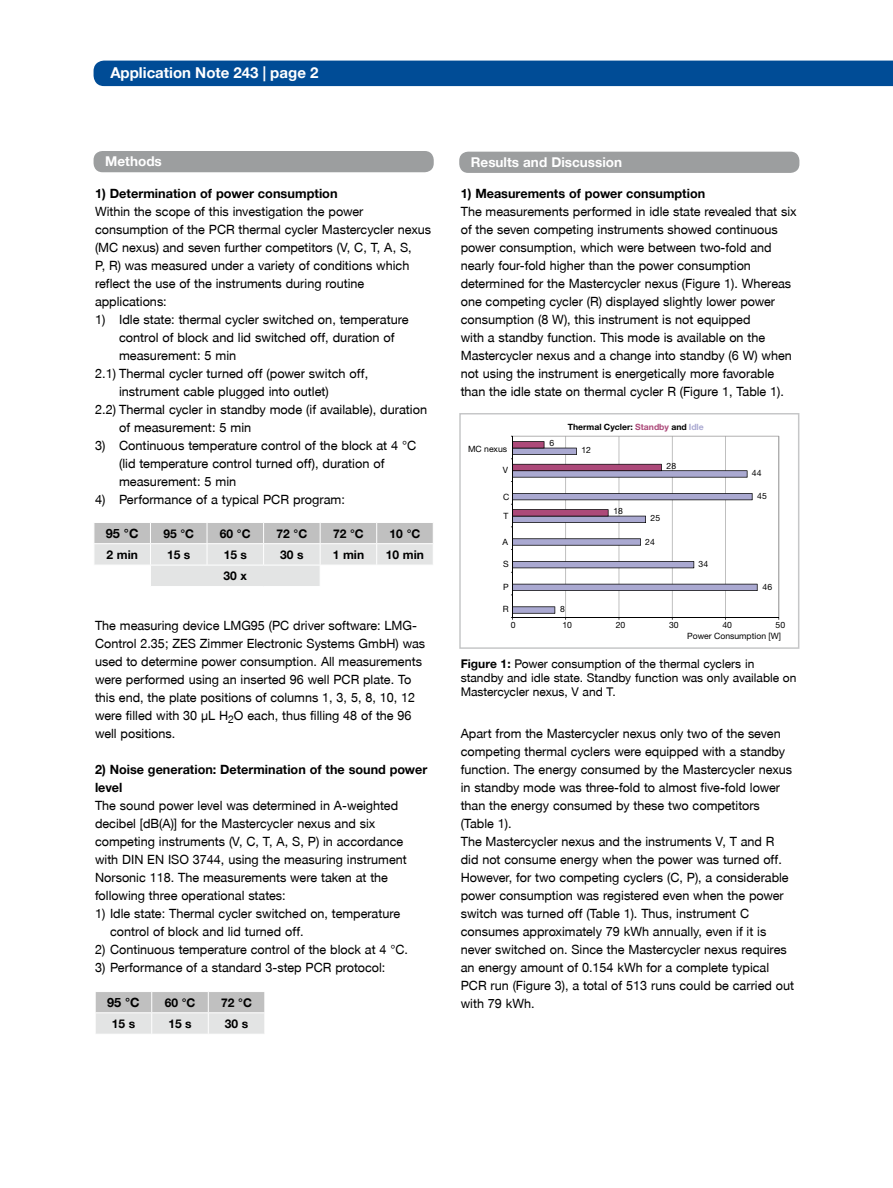
<style>
.page{position:relative;width:893px;height:1188px;background:#fff}
.page>*{position:absolute;margin:0;border:0;box-sizing:border-box;transform-origin:0 0}
.t1{font:700 15px "EP Helvetica";color:#fff}
.t2{font:700 13.5px "EP Helvetica";color:#fff}
.t3{font:12.75px/18px "EP Helvetica";color:#000}
.t4{font:700 12.75px/18px "EP Helvetica";color:#000}
.t5{font:12px/14.2px "EP Helvetica";color:#000}
.t6{font:700 12px "EP Helvetica";color:#000}
.t7{font:8.7px "EP Helvetica";color:#000}
.t8{font:700 8.7px "EP Helvetica";color:#000}
.s1{color:#ac4979}
.s2{color:#aaa9d1}
.s3{font-weight:700}
</style>
<div class="page">
<div style="left:94px;top:61px;width:799px;height:25px;background:#004c96"></div>
<svg style="left:94px;top:523px;width:339px;height:63px"></svg>
<hr style="left:94px;top:543px;width:56px;height:1px;background:#fff">
<hr style="left:150px;top:543px;width:57px;height:1px;background:#fff">
<hr style="left:207px;top:543px;width:57px;height:1px;background:#fff">
<hr style="left:264px;top:543px;width:56px;height:1px;background:#fff">
<hr style="left:320px;top:543px;width:57px;height:1px;background:#fff">
<hr style="left:377px;top:543px;width:57px;height:1px;background:#fff">
<div style="left:94px;top:151px;width:340px;height:21px;background:#9c9e9f;border-radius:9px"></div>
<svg style="left:95px;top:992px;width:170px;height:42px;background:#d3d4d4"></svg>
<div style="left:459px;top:152px;width:340px;height:21px;background:#9c9e9f;border-radius:9px"></div>
<svg style="left:758px;top:436px;width:21px;height:181px"></svg>
<hr style="left:512px;top:617px;width:267px;height:1px;background:#000">
<svg style="left:511px;top:436px;width:247px;height:184px"></svg>
<div style="left:459px;top:413px;width:340px;height:236px;border:2px solid #c6c7c8"></div>
<p class="t1" style="left:110px;top:65px;width:210px">Application Note 243 | page 2</p>
<p class="t2" style="left:105px;top:153px;width:58px">Methods</p>
<p class="t4" style="left:95px;top:185px;width:244px">1) Determination of power consumption</p>
<p class="t3" style="left:95px;top:203px;width:338px">Within the scope of this investigation the power consumption of the PCR thermal cycler Mastercycler nexus (MC nexus) and seven further competitors (V, C, T, A, S,<br>P, R) was measured under a variety of conditions which reflect the use of the instruments during routine applications:</p>
<p class="t3" style="left:95px;top:311px;width:315px">1) Idle state: thermal cycler switched on, temperature</p>
<p class="t3" style="left:119px;top:329px;width:277px">control of block and lid switched off, duration of</p>
<p class="t3" style="left:119px;top:347px;width:119px">measurement: 5 min</p>
<p class="t3" style="left:95px;top:365px;width:275px">2.1) Thermal cycler turned off (power switch off,</p>
<p class="t3" style="left:119px;top:383px;width:211px">instrument cable plugged into outlet)</p>
<p class="t3" style="left:95px;top:401px;width:334px">2.2) Thermal cycler in standby mode (if available), duration</p>
<p class="t3" style="left:119px;top:419px;width:134px">of measurement: 5 min</p>
<p class="t3" style="left:119px;top:437px;width:299px;text-indent:-24px">3) Continuous temperature control of the block at 4 °C (lid temperature control turned off), duration of measurement: 5 min</p>
<p class="t3" style="left:95px;top:491px;width:251px">4) Performance of a typical PCR program:</p>
<p class="t4" style="left:106px;top:525px;width:34px">95 °C</p>
<p class="t6" style="left:163px;top:527px;width:32px">95 °C</p>
<p class="t6" style="left:220px;top:527px;width:32px">60 °C</p>
<p class="t6" style="left:277px;top:527px;width:32px">72 °C</p>
<p class="t6" style="left:333px;top:527px;width:32px">72 °C</p>
<p class="t6" style="left:390px;top:527px;width:32px">10 °C</p>
<p class="t6" style="left:107px;top:548px;width:33px">2 min</p>
<p class="t6" style="left:167px;top:548px;width:25px">15 s</p>
<p class="t6" style="left:224px;top:548px;width:25px">15 s</p>
<p class="t6" style="left:280px;top:548px;width:25px">30 s</p>
<p class="t6" style="left:333px;top:548px;width:33px">1 min</p>
<p class="t6" style="left:386px;top:548px;width:40px">10 min</p>
<p class="t6" style="left:224px;top:569px;width:25px">30 x</p>
<p class="t3" style="left:95px;top:617px;width:332px">The measuring device LMG95 (PC driver software: LMG-Control 2.35; ZES Zimmer Electronic Systems GmbH) was used to determine power consumption. All measurements were performed using an inserted 96 well PCR plate. To this end, the plate positions of columns 1, 3, 5, 8, 10, 12 were filled with 30 µL H<sub>2</sub>O each, thus filling 48 of the 96 well positions.</p>
<p class="t4" style="left:95px;top:761px;width:334px">2) Noise generation: Determination of the sound power level</p>
<p class="t3" style="left:95px;top:797px;width:313px">The sound power level was determined in A-weighted decibel [dB(A)] for the Mastercycler nexus and six competing instruments (V, C, T, A, S, P) in accordance with DIN EN ISO 3744, using the measuring instrument Norsonic 118. The measurements were taken at the following three operational states:</p>
<p class="t3" style="left:110px;top:905px;width:292px;text-indent:-15px">1) Idle state: Thermal cycler switched on, temperature control of block and lid turned off.</p>
<p class="t3" style="left:95px;top:941px;width:315px">2) Continuous temperature control of the block at 4 °C.</p>
<p class="t3" style="left:95px;top:959px;width:292px">3) Performance of a standard 3-step PCR protocol:</p>
<p class="t4" style="left:107px;top:994px;width:34px">95 °C</p>
<p class="t6" style="left:165px;top:996px;width:32px">60 °C</p>
<p class="t6" style="left:221px;top:996px;width:32px">72 °C</p>
<p class="t6" style="left:112px;top:1017px;width:25px">15 s</p>
<p class="t6" style="left:168px;top:1017px;width:25px">15 s</p>
<p class="t6" style="left:225px;top:1017px;width:25px">30 s</p>
<p class="t2" style="left:471px;top:154px;width:153px">Results and Discussion</p>
<p class="t4" style="left:461px;top:185px;width:246px">1) Measurements of power consumption</p>
<p class="t3" style="left:461px;top:203px;width:337px">The measurements performed in idle state revealed that six of the seven competing instruments showed continuous power consumption, which were between two-fold and nearly four-fold higher than the power consumption determined for the Mastercycler nexus (Figure 1). Whereas one competing cycler (R) displayed slightly lower power consumption (8 W), this instrument is not equipped<br>with a standby function. This mode is available on the Mastercycler nexus and a change into standby (6 W) when not using the instrument is energetically more favorable than the idle state on thermal cycler R (Figure 1, Table 1).</p>
<p class="t8" style="left:568px;top:422px;width:137px">Thermal Cycler: <span class="s1">Standby</span> and <span class="s2">Idle</span></p>
<p class="t7" style="left:468px;top:443px;width:41px">MC nexus</p>
<p class="t7" style="left:549px;top:438px;width:6px">6</p>
<p class="t7" style="left:581px;top:445px;width:11px">12</p>
<p class="t7" style="left:503px;top:465px;width:7px">V</p>
<p class="t7" style="left:667px;top:460px;width:11px">28</p>
<p class="t7" style="left:752px;top:467px;width:11px">44</p>
<p class="t7" style="left:503px;top:491px;width:8px">C</p>
<p class="t7" style="left:757px;top:491px;width:11px">45</p>
<p class="t7" style="left:503px;top:511px;width:6px">T</p>
<p class="t7" style="left:613px;top:506px;width:11px">18</p>
<p class="t7" style="left:651px;top:513px;width:11px">25</p>
<p class="t7" style="left:502px;top:536px;width:7px">A</p>
<p class="t7" style="left:645px;top:536px;width:11px">24</p>
<p class="t7" style="left:503px;top:559px;width:7px">S</p>
<p class="t7" style="left:699px;top:558px;width:11px">34</p>
<p class="t7" style="left:503px;top:581px;width:7px">P</p>
<p class="t7" style="left:762px;top:582px;width:11px">46</p>
<p class="t7" style="left:503px;top:604px;width:7px">R</p>
<p class="t7" style="left:560px;top:604px;width:6px">8</p>
<p class="t7" style="left:511px;top:619px;width:6px">0</p>
<p class="t7" style="left:562px;top:619px;width:11px">10</p>
<p class="t7" style="left:616px;top:619px;width:11px">20</p>
<p class="t7" style="left:669px;top:619px;width:11px">30</p>
<p class="t7" style="left:722px;top:619px;width:11px">40</p>
<p class="t7" style="left:776px;top:619px;width:11px">50</p>
<p class="t7" style="left:687px;top:631px;width:95px">Power Consumption [W]</p>
<p class="t5" style="left:461px;top:657px;width:337px"><span class="s3">Figure 1:</span> Power consumption of the thermal cyclers in standby and idle state. Standby function was only available on<br>Mastercycler nexus, V and T.</p>
<p class="t3" style="left:461px;top:725px;width:335px">Apart from the Mastercycler nexus only two of the seven competing thermal cyclers were equipped with a standby function. The energy consumed by the Mastercycler nexus in standby mode was three-fold to almost five-fold lower than the energy consumed by these two competitors (Table 1).<br>The Mastercycler nexus and the instruments V, T and R did not consume energy when the power was turned off.<br>However, for two competing cyclers (C, P), a considerable power consumption was registered even when the power switch was turned off (Table 1). Thus, instrument C consumes approximately 79 kWh annually, even if it is never switched on. Since the Mastercycler nexus requires an energy amount of 0.154 kWh for a complete typical PCR run (Figure 3), a total of 513 runs could be carried out with 79 kWh.</p>
</div>
